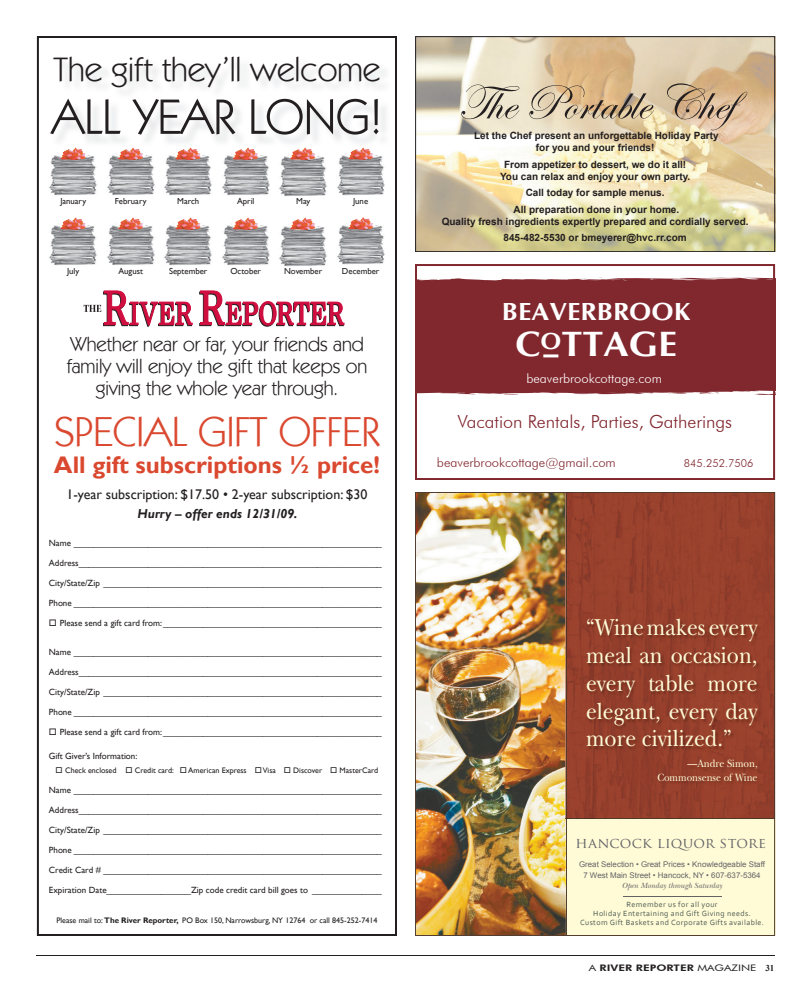
<style>
.page{position:relative;width:812px;height:1008px;background:#fff}
.page>*{position:absolute;margin:0;border:0;box-sizing:border-box;transform-origin:0 0}
.t1{font:50px "Edwardian Script ITC";color:#231f20}
.t2{font:50px "Kabel IT Cby BT";color:#231f20}
.t3{font:42px "Kabel IT Cby BT";color:#da482f}
.t4{font:700 35.2px "CG Omega";color:#fff;scale:1.08 1}
.t5{font:34px "Kabel IT Cby BT";color:#231f20}
.t6{font:700 24.7px "CG Omega";color:#fff;scale:1.08 1}
.t7{font:24px/27.8px "New Baskerville";color:#fffbd7;text-align:justify;scale:.9 1}
.t8{font:700 24px "Gill Sans";color:#da482f}
.t9{font:20px/22px "Kabel IT Cby BT";color:#231f20;text-align:center}
.t10{font:300 18px "Futura BT";color:#81272e}
.t11{font:14.2px "Trajan Pro";letter-spacing:.02em;color:#636366}
.t12{font:14px "Gill Sans";color:#231f20}
.t13{font:300 13px "Futura BT";color:#81272e}
.t14{font:italic 700 13px "Gill Sans";color:#231f20}
.t15{font:300 13px "Futura BT";color:#fff}
.t16{font:11px/13.2px "New Baskerville";color:#fffbd7;text-align:right;scale:.9 1}
.t17{font:300 11px "Futura BT";color:#81272e}
.t18{font:700 10px/12px "Arial";color:#231f20;text-align:center}
.t19{font:9px "Gill Sans";color:#231f20}
.t20{font:800 9px "Futura BT";color:#231f20;scale:1.31 1}
.t21{font:8.7px "Gill Sans";color:#231f20}
.t22{font:8px "Gill Sans";color:#231f20}
.t23{font:7.9px/8.9px "Corbel";letter-spacing:.05em;color:#4c5a51;text-align:center}
.t24{font:7.9px/10.8px "Arial";color:#636366;text-align:center}
.t25{font:italic 7.9px "New Baskerville";color:#636366}
.s1{font-weight:700}
.s2{font-weight:400}
.s3{font-family:"Times New Roman";font-weight:700}
</style>
<div class="page">
<hr style="left:36px;top:955px;width:738px;height:1px;background:#231f20">
<img style="left:417px;top:38px;width:356px;height:212px">
<div style="left:415px;top:36px;width:360px;height:216px;border:1px solid #231f20"></div>
<img style="left:415px;top:492px;width:360px;height:444px">
<img style="left:567px;top:525px;width:206px;height:98px">
<img style="left:567px;top:623px;width:34px;height:195px">
<img style="left:740px;top:623px;width:33px;height:195px">
<img style="left:601px;top:785px;width:139px;height:33px">
<img style="left:566px;top:525px;width:1px;height:293px">
<img style="left:566px;top:492px;width:209px;height:33px">
<img style="left:773px;top:524px;width:2px;height:294px">
<img style="left:566px;top:818px;width:209px;height:1px">
<img style="left:586px;top:619px;width:176px;height:166px">
<div style="left:37px;top:36px;width:360px;height:900px;border:2px solid #231f20"></div>
<svg style="left:84px;top:290px;width:260px;height:37px"></svg>
<img style="left:49px;top:153px;width:48px;height:42px">
<img style="left:60px;top:148px;width:26px;height:12px">
<img style="left:107px;top:153px;width:48px;height:42px">
<img style="left:118px;top:148px;width:25px;height:12px">
<img style="left:164px;top:153px;width:48px;height:42px">
<img style="left:175px;top:148px;width:26px;height:12px">
<img style="left:222px;top:153px;width:48px;height:42px">
<img style="left:233px;top:148px;width:25px;height:12px">
<img style="left:279px;top:154px;width:48px;height:42px">
<img style="left:290px;top:148px;width:25px;height:12px">
<img style="left:337px;top:153px;width:48px;height:42px">
<img style="left:348px;top:148px;width:25px;height:12px">
<img style="left:49px;top:223px;width:48px;height:42px">
<img style="left:60px;top:218px;width:26px;height:12px">
<img style="left:107px;top:223px;width:48px;height:42px">
<img style="left:118px;top:218px;width:25px;height:12px">
<img style="left:164px;top:223px;width:48px;height:42px">
<img style="left:175px;top:218px;width:26px;height:12px">
<img style="left:222px;top:223px;width:48px;height:42px">
<img style="left:233px;top:218px;width:25px;height:12px">
<img style="left:279px;top:224px;width:48px;height:42px">
<img style="left:290px;top:218px;width:25px;height:12px">
<img style="left:337px;top:223px;width:48px;height:42px">
<img style="left:348px;top:218px;width:25px;height:12px">
<div style="left:418px;top:277px;width:354px;height:118px;background:#81272e"></div>
<svg style="left:682px;top:280px;width:12px;height:1px"></svg>
<svg style="left:650px;top:277px;width:13px;height:3px"></svg>
<svg style="left:587px;top:280px;width:13px;height:1px"></svg>
<svg style="left:606px;top:393px;width:14px;height:1px"></svg>
<div style="left:415px;top:264px;width:360px;height:216px;border:2px solid #81272e"></div>
<h3 class="t5" style="left:53px;top:48px;width:328px">The gift they’ll welcome</h3>
<h1 class="t2" style="left:52px;top:86px;width:332px">ALL YEAR LONG!</h1>
<p class="t21" style="left:60px;top:196px;width:27px">January</p>
<p class="t21" style="left:115px;top:196px;width:33px">February</p>
<p class="t21" style="left:177px;top:196px;width:23px">March</p>
<p class="t21" style="left:237px;top:196px;width:19px">April</p>
<p class="t21" style="left:296px;top:196px;width:16px">May</p>
<p class="t21" style="left:353px;top:196px;width:16px">June</p>
<p class="t21" style="left:67px;top:266px;width:14px">July</p>
<p class="t21" style="left:118px;top:266px;width:26px">August</p>
<p class="t21" style="left:169px;top:266px;width:40px">September</p>
<p class="t21" style="left:230px;top:266px;width:32px">October</p>
<p class="t21" style="left:284px;top:266px;width:40px">November</p>
<p class="t21" style="left:342px;top:266px;width:39px">December</p>
<h3 class="t9" style="left:67px;top:333px;width:302px">Whether near or far, your friends and family will enjoy the gift that keeps on giving the whole year through.</h3>
<h2 class="t3" style="left:54px;top:406px;width:327px">SPECIAL GIFT OFFER</h2>
<h3 class="t8" style="left:54px;top:450px;width:328px">All gift subscriptions ½ price!</h3>
<h3 class="t12" style="left:66px;top:486px;width:303px">1-year subscription: $17.50 • 2-year subscription: $30</h3>
<h3 class="t14" style="left:138px;top:506px;width:162px">Hurry – offer ends 12/31/09.</h3>
<p class="t19" style="left:49px;top:538px;width:334px">Name ______________________________________________________________</p>
<p class="t19" style="left:49px;top:558px;width:334px">Address _____________________________________________________________</p>
<p class="t19" style="left:49px;top:578px;width:334px">City/State/Zip ________________________________________________________</p>
<p class="t19" style="left:49px;top:598px;width:334px">Phone ______________________________________________________________</p>
<p class="t19" style="left:60px;top:618px;width:323px">Please send a gift card from: ____________________________________________</p>
<p class="t19" style="left:49px;top:647px;width:334px">Name ______________________________________________________________</p>
<p class="t19" style="left:49px;top:667px;width:334px">Address _____________________________________________________________</p>
<p class="t19" style="left:49px;top:687px;width:334px">City/State/Zip ________________________________________________________</p>
<p class="t19" style="left:49px;top:707px;width:334px">Phone ______________________________________________________________</p>
<p class="t19" style="left:60px;top:727px;width:323px">Please send a gift card from: ____________________________________________</p>
<p class="t19" style="left:49px;top:750px;width:90px">Gift Giver’s Information:</p>
<p class="t22" style="left:65px;top:766px;width:53px">Check enclosed</p>
<p class="t22" style="left:135px;top:766px;width:41px">Credit card:</p>
<p class="t22" style="left:188px;top:766px;width:60px">American Express</p>
<p class="t22" style="left:263px;top:766px;width:15px">Visa</p>
<p class="t22" style="left:293px;top:766px;width:31px">Discover</p>
<p class="t22" style="left:340px;top:766px;width:40px">MasterCard</p>
<p class="t19" style="left:49px;top:785px;width:334px">Name ______________________________________________________________</p>
<p class="t19" style="left:49px;top:805px;width:334px">Address _____________________________________________________________</p>
<p class="t19" style="left:49px;top:825px;width:334px">City/State/Zip ________________________________________________________</p>
<p class="t19" style="left:49px;top:845px;width:334px">Phone ______________________________________________________________</p>
<p class="t19" style="left:49px;top:865px;width:334px">Credit Card # ________________________________________________________</p>
<p class="t19" style="left:49px;top:885px;width:334px">Expiration Date_________________Zip code credit card bill goes to ______________</p>
<p class="t22" style="left:56px;top:916px;width:322px">Please mail to: <span class="s1">The River Reporter,</span> PO Box 150, Narrowsburg, NY 12764 or call 845-252-7414</p>
<h1 class="t1" style="left:457px;top:76px;width:306px">The Portable Chef</h1>
<p class="t18" style="left:474px;top:130px;width:246px">Let the Chef present an unforgettable Holiday Party for you and your friends!</p>
<p class="t18" style="left:500px;top:158px;width:192px">From appetizer to dessert, we do it all!<br>You can relax and enjoy your own party.</p>
<p class="t18" style="left:513px;top:184px;width:167px;line-height:16.5px">Call today for sample menus.<br>All preparation done in your home.</p>
<p class="t18" style="left:442px;top:213px;width:308px;line-height:16.5px">Quality fresh ingredients expertly prepared and cordially served.<br>845-482-5530 or bmeyerer@hvc.rr.com</p>
<h3 class="t6" style="left:502px;top:297px;width:176px">BEAVERBROOK</h3>
<h3 class="t4" style="left:515px;top:323px;width:152px">C<sup>O</sup>TTAGE</h3>
<h3 class="t15" style="left:526px;top:371px;width:137px">beaverbrookcottage.com</h3>
<h3 class="t10" style="left:458px;top:411px;width:276px">Vacation Rentals, Parties, Gatherings</h3>
<h3 class="t13" style="left:437px;top:454px;width:180px">beaverbrookcottage@gmail.com</h3>
<p class="t17" style="left:684px;top:456px;width:71px">845.252.7506</p>
<h3 class="t7" style="left:586px;top:616px;width:192px">“Wine makes every meal an occasion, every table more elegant, every day more civilized.”</h3>
<p class="t16" style="left:657px;top:758px;width:113px">—Andre Simon,<br>Commonsense of Wine</p>
<h3 class="t11" style="left:576px;top:835px;width:192px">HANCOCK LIQUOR STORE</h3>
<p class="t24" style="left:579px;top:859px;width:187px">Great Selection • Great Prices • Knowledgeable Staff<br>7 West Main Street • Hancock, NY • 607-637-5364</p>
<p class="t25" style="left:622px;top:883px;width:102px">Open Monday through Saturday</p>
<p class="t23" style="left:580px;top:901px;width:185px">Remember us for all your<br>Holiday Entertaining and Gift Giving needs.<br>Custom Gift Baskets and Corporate Gifts available.</p>
<p class="t20" style="left:589px;top:963px;width:143px"><span class="s2">A</span> RIVER REPORTER <span class="s2">MAGAZINE</span> <span class="s3">31</span></p>
</div>
